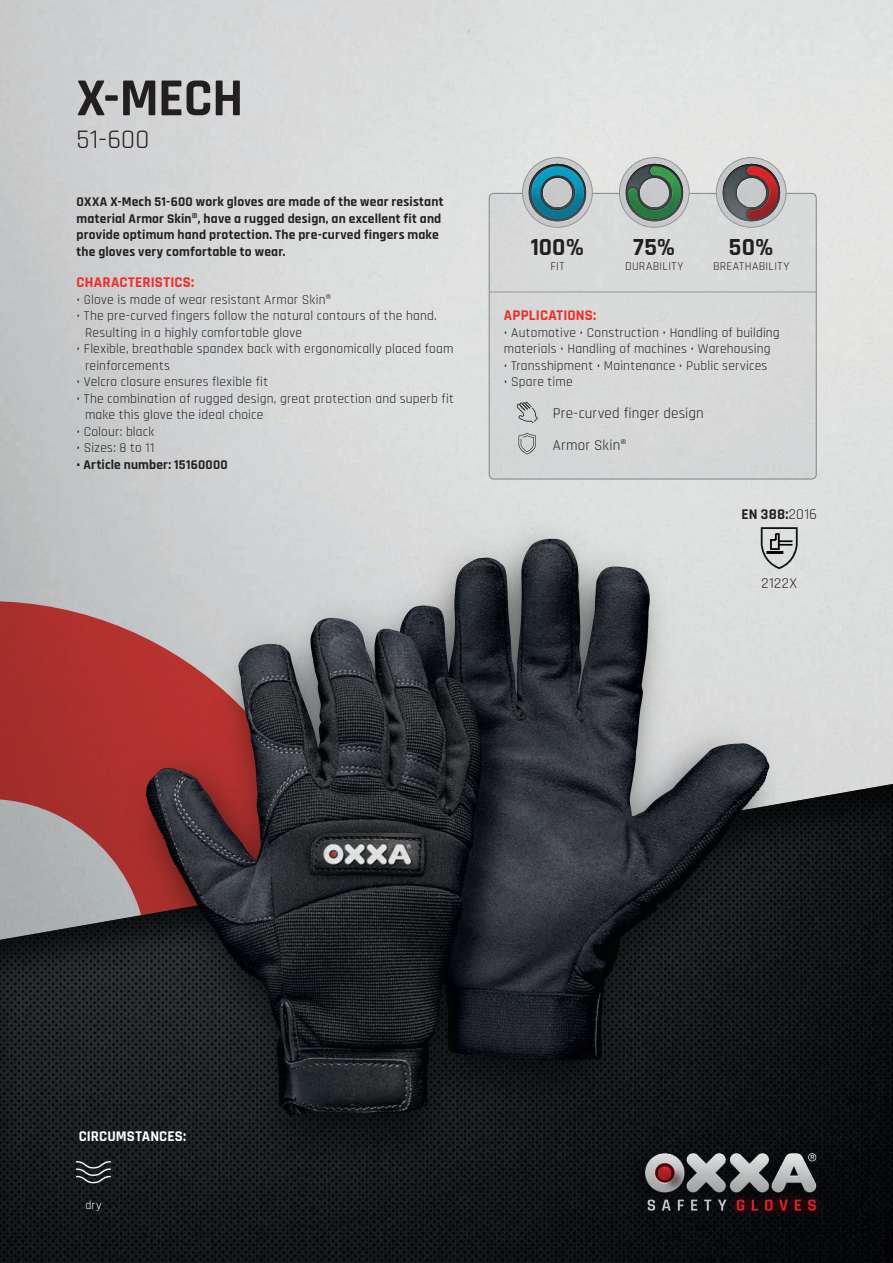
<style>
.page{position:relative;width:893px;height:1263px;background:#fff}
.page>*{position:absolute;margin:0;border:0;box-sizing:border-box;transform-origin:0 0}
.t1{font:700 54px "Rajdhani";color:#231f20}
.t2{font:27px "Rajdhani";color:#231f20}
.t3{font:700 24.9px "Rajdhani";letter-spacing:.005em;color:#231f20}
.t4{font:15px/31.5px "Rajdhani";letter-spacing:.015em;color:#231f20}
.t5{font:700 15px "Rajdhani";letter-spacing:.015em;color:#ee2d28}
.t6{font:700 15px "Rajdhani";letter-spacing:.01em;color:#fff}
.t7{font:700 15px "Rajdhani";color:#231f20}
.t8{font:13.5px/16.5px "Rajdhani";letter-spacing:.015em;color:#231f20}
.t9{font:700 13.5px/16.5px "Rajdhani";letter-spacing:.015em;color:#231f20}
.t10{font:12px "Rajdhani";letter-spacing:.035em;color:#231f20}
.t11{font:12px "Rajdhani";color:#fff}
.s1{font-weight:400}
</style>
<div class="page">
<svg style="left:0;top:601px;width:117px;height:180px;background:#ab3633"></svg>
<div style="left:0;top:781px;width:893px;height:482px;background:#231f20;opacity:.75"></div>
<div style="left:489px;top:193px;width:327px;height:286px;background:#d8d9d9;border-radius:5px"></div>
<div style="left:489px;top:193px;width:327px;height:286px;border:1px solid #939598;border-radius:5px"></div>
<hr style="left:489px;top:292px;width:327px;height:1px;background:#939598">
<img style="left:523px;top:158px;width:69px;height:69px;border-radius:35px">
<div style="left:522px;top:157px;width:70px;height:70px;border:1px solid #939598;border-radius:50%"></div>
<img style="left:528px;top:163px;width:59px;height:59px">
<img style="left:619px;top:158px;width:70px;height:69px;border-radius:35px">
<div style="left:619px;top:157px;width:70px;height:70px;border:1px solid #939598;border-radius:50%"></div>
<img style="left:625px;top:163px;width:59px;height:59px">
<img style="left:716px;top:158px;width:70px;height:69px;border-radius:35px">
<div style="left:716px;top:157px;width:70px;height:70px;border:1px solid #939598;border-radius:50%"></div>
<img style="left:721px;top:163px;width:60px;height:59px">
<svg style="left:517px;top:402px;width:21px;height:21px"></svg>
<img style="left:117px;top:508px;width:659px;height:653px">
<img style="left:624px;top:1141px;width:202px;height:88px">
<svg style="left:518px;top:433px;width:18px;height:21px"></svg>
<img style="left:77px;top:1154px;width:33px;height:34px">
<svg style="left:761px;top:527px;width:37px;height:42px;background:#a5a7a7"></svg>
<h1 class="t1" style="left:77px;top:65px;width:168px">X-MECH</h1>
<h2 class="t2" style="left:77px;top:124px;width:74px">51-600</h2>
<p class="t9" style="left:77px;top:194px;width:368px">OXXA X-Mech 51-600 work gloves are made of the wear resistant material Armor Skin®, have a rugged design, an excellent fit and provide optimum hand protection. The pre-curved fingers make the gloves very comfortable to wear.</p>
<p class="t5" style="left:77px;top:273px;width:119px">CHARACTERISTICS:</p>
<p class="t8" style="left:77px;top:291px;width:256px">• Glove is made of wear resistant Armor Skin®</p>
<p class="t8" style="left:85px;top:308px;width:353px;text-indent:-9px">• The pre-curved fingers follow the natural contours of the hand.<br>Resulting in a highly comfortable glove</p>
<p class="t8" style="left:85px;top:341px;width:370px;text-indent:-9px">• Flexible, breathable spandex back with ergonomically placed foam reinforcements</p>
<p class="t8" style="left:77px;top:374px;width:193px">• Velcro closure ensures flexible fit</p>
<p class="t8" style="left:85px;top:390px;width:370px;text-indent:-9px">• The combination of rugged design, great protection and superb fit make this glove the ideal choice</p>
<p class="t8" style="left:77px;top:423px;width:79px">• Colour: black</p>
<p class="t8" style="left:77px;top:440px;width:79px">• Sizes: 8 to 11</p>
<p class="t9" style="left:77px;top:456px;width:153px">• Article number: 15160000</p>
<h3 class="t3" style="left:531px;top:232px;width:55px">100%</h3>
<p class="t10" style="left:550px;top:260px;width:16px">FIT</p>
<h3 class="t3" style="left:633px;top:232px;width:44px">75%</h3>
<p class="t10" style="left:625px;top:260px;width:60px">DURABILITY</p>
<h3 class="t3" style="left:729px;top:232px;width:46px">50%</h3>
<p class="t10" style="left:713px;top:260px;width:78px">BREATHABILITY</p>
<p class="t5" style="left:504px;top:306px;width:94px">APPLICATIONS:</p>
<p class="t8" style="left:504px;top:324px;width:277px">• Automotive • Construction • Handling of building materials • Handling of machines • Warehousing</p>
<p class="t8" style="left:504px;top:357px;width:265px">• Transshipment • Maintenance • Public services</p>
<p class="t8" style="left:504px;top:374px;width:70px">• Spare time</p>
<p class="t4" style="left:553px;top:398px;width:152px">Pre-curved finger design<br>Armor Skin®</p>
<p class="t7" style="left:741px;top:505px;width:77px">EN 388:<span class="s1">2016</span></p>
<p class="t4" style="left:761px;top:568px;width:37px">2122X</p>
<p class="t6" style="left:79px;top:1126px;width:109px">CIRCUMSTANCES:</p>
<p class="t11" style="left:85px;top:1199px;width:18px">dry</p>
</div>
